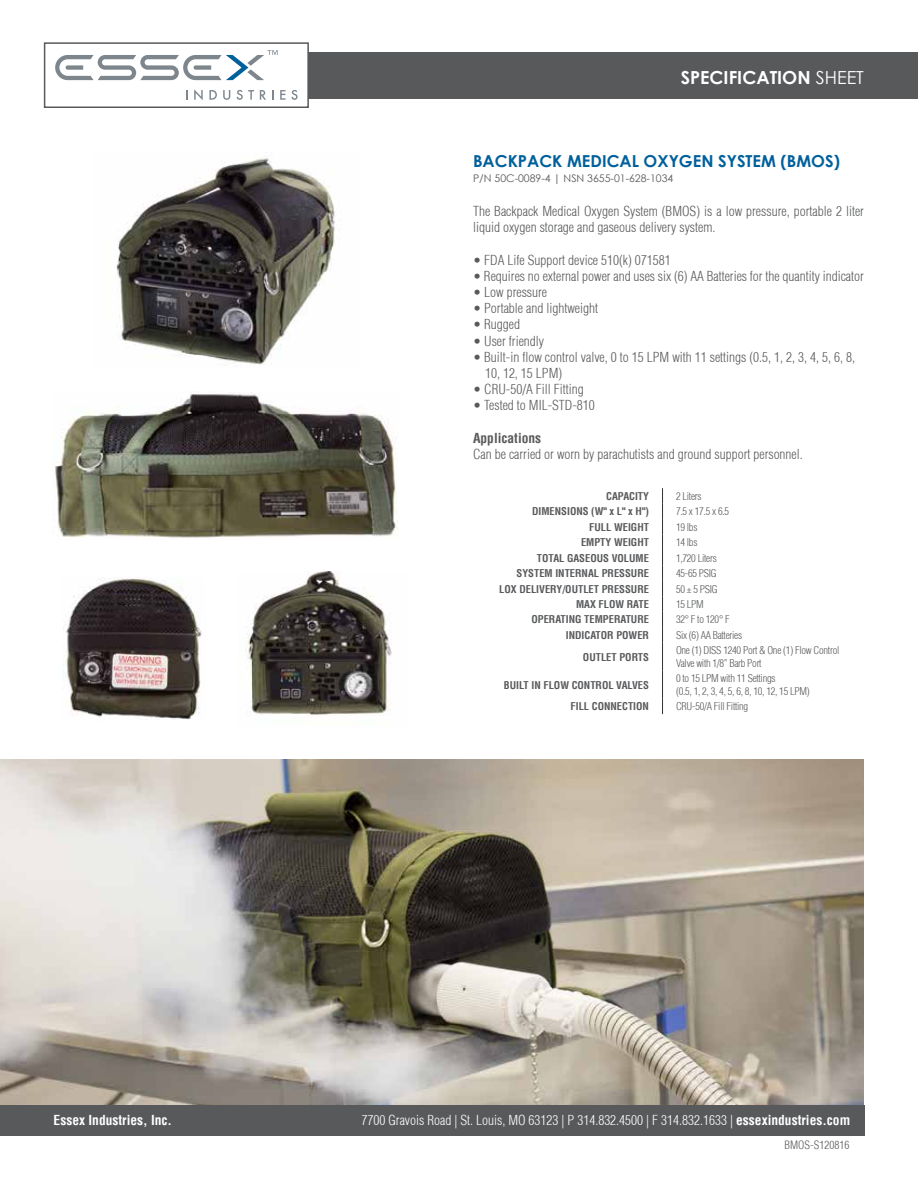
<style>
.page{position:relative;width:918px;height:1188px;background:#fff}
.page>*{position:absolute;margin:0;border:0;box-sizing:border-box;transform-origin:0 0}
.t1{font:700 18px "Century Gothic";color:#fff}
.t2{font:700 16.5px "Century Gothic";color:#00609c}
.t3{font:300 condensed 13.5px/16.2px "Helvetica";color:#58595b}
.t4{font:300 condensed 13.5px "Helvetica";color:#fff}
.t5{font:700 condensed 13.5px "Helvetica";color:#fff}
.t6{font:700 condensed 13.5px "Helvetica";color:#58595b}
.t7{font:300 condensed 11.25px "Helvetica";color:#58595b}
.t8{font:300 condensed 10.5px/12.6px "Helvetica";letter-spacing:-.025em;color:#58595b}
.t9{font:700 condensed 10.5px "Helvetica";color:#58595b}
.t10{font:10.5px "Century Gothic";color:#58595b}
.s1{font-weight:400}
.s2{font-weight:700}
</style>
<div class="page">
<div style="left:309px;top:52px;width:609px;height:47px;background:#58595b"></div>
<svg style="left:194px;top:89px;width:9px;height:11px"></svg>
<svg style="left:209px;top:90px;width:8px;height:10px"></svg>
<svg style="left:223px;top:90px;width:7px;height:10px"></svg>
<svg style="left:237px;top:90px;width:17px;height:10px"></svg>
<svg style="left:260px;top:90px;width:6px;height:10px"></svg>
<svg style="left:280px;top:90px;width:18px;height:10px"></svg>
<svg style="left:55px;top:50px;width:223px;height:30px"></svg>
<div style="left:44px;top:42px;width:265px;height:66px;border:2px solid #58595b"></div>
<div style="left:0;top:1105px;width:864px;height:30px;background:#58595b"></div>
<img style="left:0;top:759px;width:864px;height:346px">
<img style="left:116px;top:158px;width:219px;height:207px">
<img style="left:52px;top:392px;width:346px;height:146px">
<img style="left:62px;top:577px;width:140px;height:143px">
<img style="left:245px;top:571px;width:147px;height:145px">
<svg style="left:662px;top:488px;width:1px;height:226px"></svg>
<h1 class="t1" style="left:681px;top:71px;width:185px">SPECIFICATION <span class="s1">SHEET</span></h1>
<p class="t2" style="left:473px;top:154px;width:368px">BACKPACK MEDICAL OXYGEN SYSTEM (BMOS)</p>
<p class="t10" style="left:473px;top:174px;width:202px">P/N 50C-0089-4 | NSN 3655-01-628-1034</p>
<p class="t3" style="left:473px;top:204px;width:392px">The Backpack Medical Oxygen System (BMOS) is a low pressure, portable 2 liter liquid oxygen storage and gaseous delivery system.</p>
<p class="t3" style="left:473px;top:253px;width:199px">• FDA Life Support device 510(k) 071581</p>
<p class="t3" style="left:473px;top:269px;width:392px">• Requires no external power and uses six (6) AA Batteries for the quantity indicator</p>
<p class="t3" style="left:473px;top:285px;width:76px">• Low pressure</p>
<p class="t3" style="left:473px;top:302px;width:127px">• Portable and lightweight</p>
<p class="t3" style="left:473px;top:318px;width:49px">• Rugged</p>
<p class="t3" style="left:473px;top:334px;width:73px">• User friendly</p>
<p class="t3" style="left:485px;top:350px;width:372px;text-indent:-12px">• Built-in flow control valve, 0 to 15 LPM with 11 settings (0.5, 1, 2, 3, 4, 5, 6, 8,<br>10, 12, 15 LPM)</p>
<p class="t3" style="left:473px;top:383px;width:112px">• CRU-50/A Fill Fitting</p>
<p class="t3" style="left:473px;top:399px;width:123px">• Tested to MIL-STD-810</p>
<p class="t6" style="left:473px;top:433px;width:70px">Applications</p>
<p class="t3" style="left:473px;top:447px;width:331px">Can be carried or worn by parachutists and ground support personnel.</p>
<p class="t9" style="left:606px;top:492px;width:44px">CAPACITY</p>
<p class="t8" style="left:676px;top:491px;width:27px">2 Liters</p>
<p class="t9" style="left:532px;top:507px;width:118px">DIMENSIONS (W" x L" x H")</p>
<p class="t8" style="left:676px;top:506px;width:55px">7.5 x 17.5 x 6.5</p>
<p class="t9" style="left:589px;top:523px;width:61px">FULL WEIGHT</p>
<p class="t8" style="left:676px;top:522px;width:23px">19 lbs</p>
<p class="t9" style="left:581px;top:538px;width:69px">EMPTY WEIGHT</p>
<p class="t8" style="left:676px;top:537px;width:23px">14 lbs</p>
<p class="t9" style="left:537px;top:554px;width:114px">TOTAL GASEOUS VOLUME</p>
<p class="t8" style="left:676px;top:553px;width:42px">1,720 Liters</p>
<p class="t9" style="left:517px;top:569px;width:134px">SYSTEM INTERNAL PRESSURE</p>
<p class="t8" style="left:676px;top:568px;width:42px">45-65 PSIG</p>
<p class="t9" style="left:499px;top:584px;width:151px">LOX DELIVERY/OUTLET PRESSURE</p>
<p class="t8" style="left:676px;top:583px;width:43px">50 ± 5 PSIG</p>
<p class="t9" style="left:576px;top:600px;width:74px">MAX FLOW RATE</p>
<p class="t8" style="left:676px;top:599px;width:29px">15 LPM</p>
<p class="t9" style="left:531px;top:615px;width:119px">OPERATING TEMPERATURE</p>
<p class="t8" style="left:676px;top:614px;width:55px">32° F to 120° F</p>
<p class="t9" style="left:566px;top:631px;width:85px">INDICATOR POWER</p>
<p class="t8" style="left:676px;top:630px;width:68px">Six (6) AA Batteries</p>
<p class="t9" style="left:583px;top:652px;width:68px">OUTLET PORTS</p>
<p class="t8" style="left:676px;top:645px;width:165px">One (1) DISS 1240 Port &amp; One (1) Flow Control<br>Valve with 1/8” Barb Port</p>
<p class="t9" style="left:504px;top:681px;width:147px">BUILT IN FLOW CONTROL VALVES</p>
<p class="t8" style="left:676px;top:673px;width:135px">0 to 15 LPM with 11 Settings<br>(0.5, 1, 2, 3, 4, 5, 6, 8, 10, 12, 15 LPM)</p>
<p class="t9" style="left:571px;top:702px;width:80px">FILL CONNECTION</p>
<p class="t8" style="left:676px;top:701px;width:74px">CRU-50/A Fill Fitting</p>
<p class="t5" style="left:54px;top:1115px;width:120px">Essex Industries, Inc.</p>
<p class="t4" style="left:361px;top:1115px;width:490px">7700 Gravois Road | St. Louis, MO 63123 | P 314.832.4500 | F 314.832.1633 | <span class="s2">essexindustries.com</span></p>
<p class="t7" style="left:784px;top:1140px;width:66px">BMOS-S120816</p>
</div>
